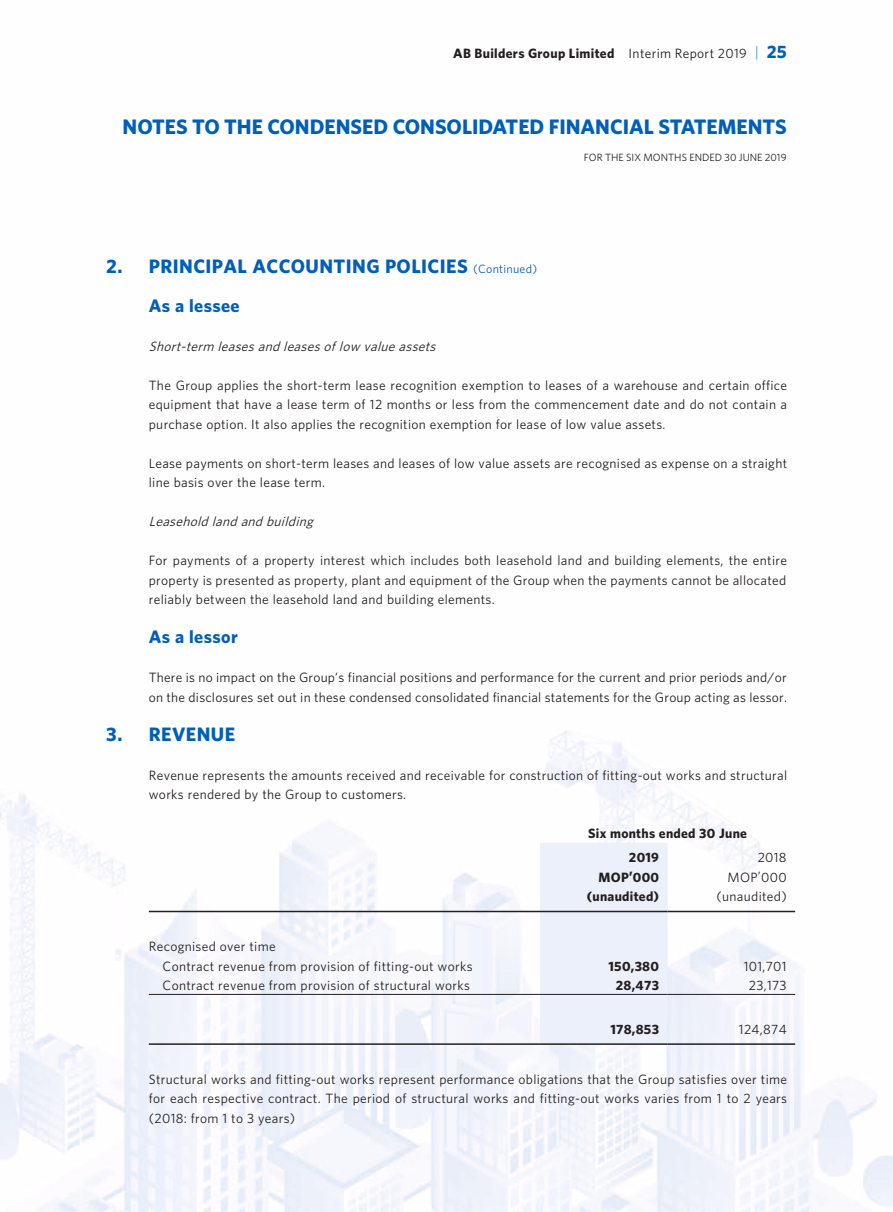
<style>
.page{position:relative;width:893px;height:1212px;background:#fff}
.page>*{position:absolute;margin:0;border:0;box-sizing:border-box;transform-origin:0 0}
.t1{font:700 21px "Whitney";color:#005fb9}
.t2{font:700 19.5px "Whitney";letter-spacing:.02em;color:#005fb9}
.t3{font:700 18px "Whitney";letter-spacing:.02em;color:#005fb9}
.t4{font:13.5px/19.5px "Whitney";letter-spacing:.025em;color:#231f20}
.t5{font:700 13.5px/24px "Whitney";letter-spacing:.02em;color:#231f20}
.t6{font:italic 13.5px "Whitney";color:#231f20}
.t7{font:10.5px "Whitney";color:#231f20}
.s1{font-weight:400}
.s2{font-family:"M Hei HK";font-weight:300;color:#005fb9}
.s3{font-size:18px;color:#005fb9}
.s4{font-weight:400;font-size:12px}
</style>
<div class="page">
<img style="left:0;top:731px;width:893px;height:481px">
<div style="left:540px;top:843px;width:128px;height:200px;background:#ecf0fa"></div>
<hr style="left:149px;top:911px;width:391px;height:1px;background:#231f20">
<hr style="left:540px;top:911px;width:128px;height:1px;background:#231f20">
<hr style="left:668px;top:911px;width:127px;height:1px;background:#231f20">
<hr style="left:149px;top:994px;width:391px;height:1px;background:#231f20">
<hr style="left:540px;top:994px;width:128px;height:1px;background:#231f20">
<hr style="left:668px;top:994px;width:127px;height:1px;background:#231f20">
<hr style="left:149px;top:1043px;width:391px;height:2px;background:#231f20">
<hr style="left:540px;top:1043px;width:128px;height:2px;background:#231f20">
<hr style="left:668px;top:1043px;width:127px;height:2px;background:#231f20">
<p class="t5" style="left:453px;top:41px;width:335px">AB Builders Group Limited <span class="s1">Interim Report 2019</span> <span class="s2">︱</span> <span class="s3">25</span></p>
<h1 class="t1" style="left:123px;top:114px;width:665px">NOTES TO THE CONDENSED CONSOLIDATED FINANCIAL STATEMENTS</h1>
<p class="t7" style="left:584px;top:150px;width:204px">FOR THE SIX MONTHS ENDED 30 JUNE 2019</p>
<h2 class="t2" style="left:106px;top:254px;width:432px">2. PRINCIPAL ACCOUNTING POLICIES <span class="s4">(Continued)</span></h2>
<h3 class="t3" style="left:149px;top:294px;width:92px">As a lessee</h3>
<p class="t6" style="left:149px;top:337px;width:293px">Short-term leasesandleasesoflow valueassets</p>
<p class="t4" style="left:149px;top:375px;width:640px;text-align:justify">The Group applies the short-term lease recognition exemption to leases of a warehouse and certain office equipment that have a lease term of 12 months or less from the commencement date and do not contain a purchase option. It also applies the recognition exemption for lease of low value assets.</p>
<p class="t4" style="left:149px;top:453px;width:640px">Lease payments on short-term leases and leases of low value assets are recognised as expense on a straight line basis over the lease term.</p>
<p class="t6" style="left:149px;top:512px;width:170px">Leaseholdlandandbuilding</p>
<p class="t4" style="left:149px;top:550px;width:640px;text-align:justify">For payments of a property interest which includes both leasehold land and building elements, the entire property is presented as property, plant and equipment of the Group when the payments cannot be allocated reliably between the leasehold land and building elements.</p>
<h3 class="t3" style="left:149px;top:626px;width:90px">As a lessor</h3>
<p class="t4" style="left:149px;top:667px;width:640px">There is no impact on the Group’s financial positions and performance for the current and prior periods and/or on the disclosures set out in these condensed consolidated financial statements for the Group acting as lessor.</p>
<h2 class="t2" style="left:106px;top:722px;width:130px">3. REVENUE</h2>
<p class="t4" style="left:149px;top:765px;width:640px">Revenue represents the amounts received and receivable for construction of fitting-out works and structural works rendered by the Group to customers.</p>
<p class="t5" style="left:629px;top:821px;width:120px;text-indent:-41px">Six months ended 30 June<br>2019</p>
<p class="t4" style="left:758px;top:847px;width:30px">2018</p>
<p class="t4" style="left:163px;top:936px;width:311px;text-indent:-14px">Recognised over time<br>Contract revenue from provision of fitting-out works</p>
<p class="t5" style="left:599px;top:864px;width:62px">MOP’000</p>
<p class="t4" style="left:727px;top:867px;width:61px">MOP’000</p>
<p class="t5" style="left:587px;top:884px;width:74px">(unaudited)</p>
<p class="t4" style="left:716px;top:886px;width:72px">(unaudited)</p>
<p class="t5" style="left:608px;top:954px;width:52px">150,380</p>
<p class="t4" style="left:744px;top:956px;width:45px">101,701</p>
<p class="t4" style="left:163px;top:975px;width:309px">Contract revenue from provision of structural works</p>
<p class="t5" style="left:616px;top:973px;width:45px">28,473</p>
<p class="t4" style="left:749px;top:975px;width:39px">23,173</p>
<p class="t5" style="left:610px;top:1017px;width:50px">178,853</p>
<p class="t4" style="left:739px;top:1019px;width:49px">124,874</p>
<p class="t4" style="left:149px;top:1069px;width:640px;text-align:justify">Structural works and fitting-out works represent performance obligations that the Group satisfies over time for each respective contract. The period of structural works and fitting-out works varies from 1 to 2 years (2018: from 1 to 3 years)</p>
</div>
